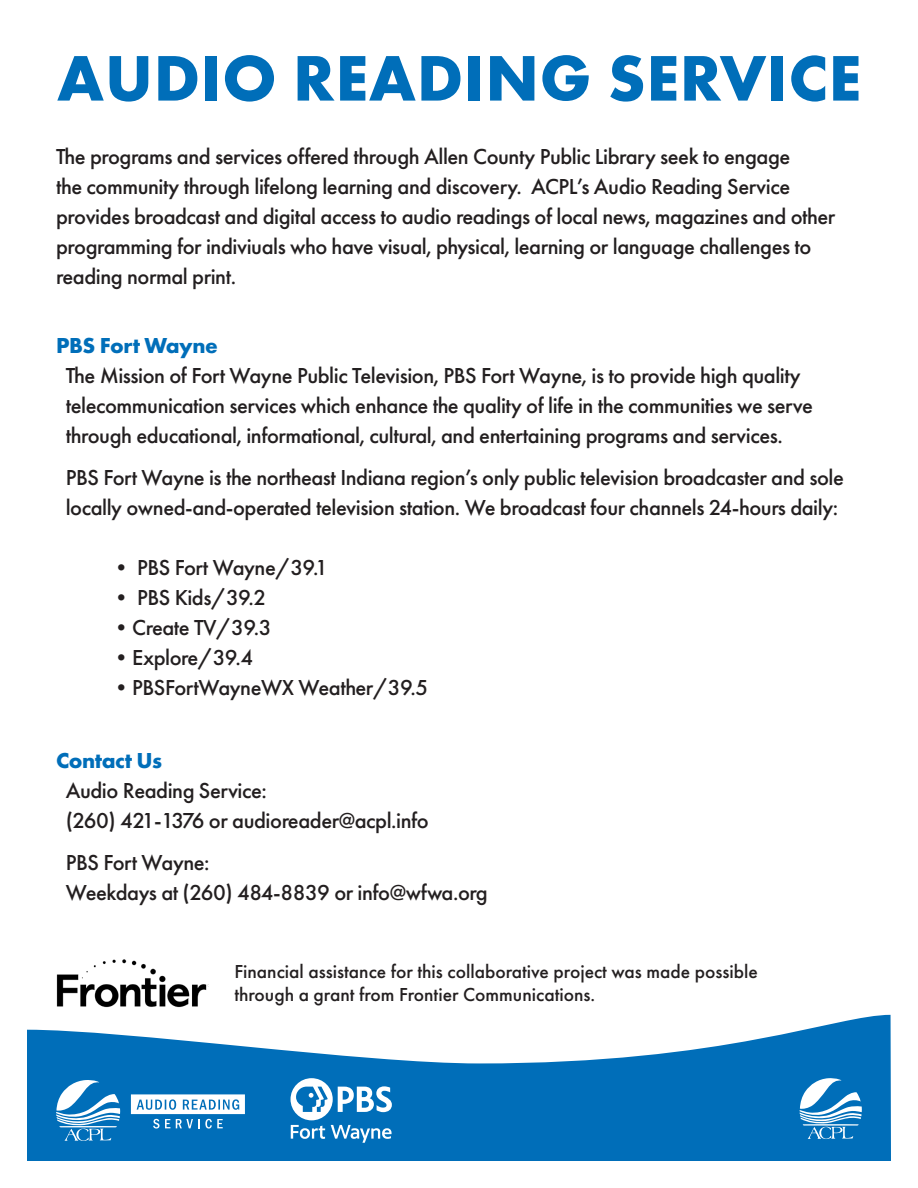
<style>
.page{position:relative;width:918px;height:1188px;background:#fff}
.page>*{position:absolute;margin:0;border:0;box-sizing:border-box;transform-origin:0 0}
.t1{font:700 66.75px "Futura PT";letter-spacing:.01em;color:#006eb9}
.t2{font:500 22.5px/30px "Futura PT";letter-spacing:-.02em;color:#231f20}
.t3{font:700 22.5px "Futura PT";letter-spacing:-.02em;color:#006eb9}
.t4{font:500 19.5px/23.4px "Futura PT";color:#231f20}
</style>
<div class="page">
<svg style="left:27px;top:1015px;width:864px;height:146px;fill:#006eb9"></svg>
<div style="left:291px;top:1078px;width:42px;height:42px;background:#fff;border-radius:50%"></div>
<svg style="left:338px;top:1086px;width:54px;height:26px"></svg>
<svg style="left:296px;top:1087px;width:32px;height:25px"></svg>
<svg style="left:291px;top:1125px;width:34px;height:14px"></svg>
<svg style="left:331px;top:1125px;width:61px;height:18px"></svg>
<svg style="left:800px;top:1078px;width:62px;height:62px"></svg>
<svg style="left:56px;top:1080px;width:64px;height:62px"></svg>
<svg style="left:131px;top:1094px;width:114px;height:35px"></svg>
<img style="left:56px;top:959px;width:152px;height:49px">
<p class="t1" style="left:57px;top:35px;width:806px">AUDIO READING SERVICE</p>
<p class="t2" style="left:56px;top:141px;width:781px">The programs and services offered through Allen County Public Library seek to engage<br>the community through lifelong learning and discovery. ACPL’s Audio Reading Service provides broadcast and digital access to audio readings of local news, magazines and other programming for indiviuals who have visual, physical, learning or language challenges to reading normal print.</p>
<p class="t3" style="left:56px;top:331px;width:163px">PBS Fort Wayne</p>
<p class="t2" style="left:66px;top:360px;width:737px">The Mission of Fort Wayne Public Television, PBS Fort Wayne, is to provide high quality</p>
<p class="t2" style="left:66px;top:390px;width:749px">telecommunication services which enhance the quality of life in the communities we serve</p>
<p class="t2" style="left:66px;top:420px;width:719px">through educational, informational, cultural, and entertaining programs and services.</p>
<p class="t2" style="left:66px;top:462px;width:780px">PBS Fort Wayne is the northeast Indiana region’s only public television broadcaster and sole</p>
<p class="t2" style="left:66px;top:492px;width:774px">locally owned-and-operated television station. We broadcast four channels 24-hours daily:</p>
<p class="t2" style="left:110px;top:552px;width:219px">• PBS Fort Wayne/39.1</p>
<p class="t2" style="left:110px;top:582px;width:158px">• PBS Kids/39.2</p>
<p class="t2" style="left:110px;top:612px;width:163px">•Create TV/39.3</p>
<p class="t2" style="left:110px;top:642px;width:145px">•Explore/39.4</p>
<p class="t2" style="left:110px;top:672px;width:320px">•PBSFortWayneWX Weather/39.5</p>
<p class="t3" style="left:56px;top:746px;width:108px">Contact Us</p>
<p class="t2" style="left:66px;top:775px;width:203px">Audio Reading Service:</p>
<p class="t2" style="left:66px;top:805px;width:365px">(260) 421-1376 or audioreader@acpl.info</p>
<p class="t2" style="left:66px;top:847px;width:145px">PBS Fort Wayne:</p>
<p class="t2" style="left:66px;top:877px;width:424px">Weekdays at (260) 484-8839 or info@wfwa.org</p>
<p class="t4" style="left:234px;top:960px;width:525px">Financial assistance for this collaborative project was made possible through a grant from Frontier Communications.</p>
</div>
